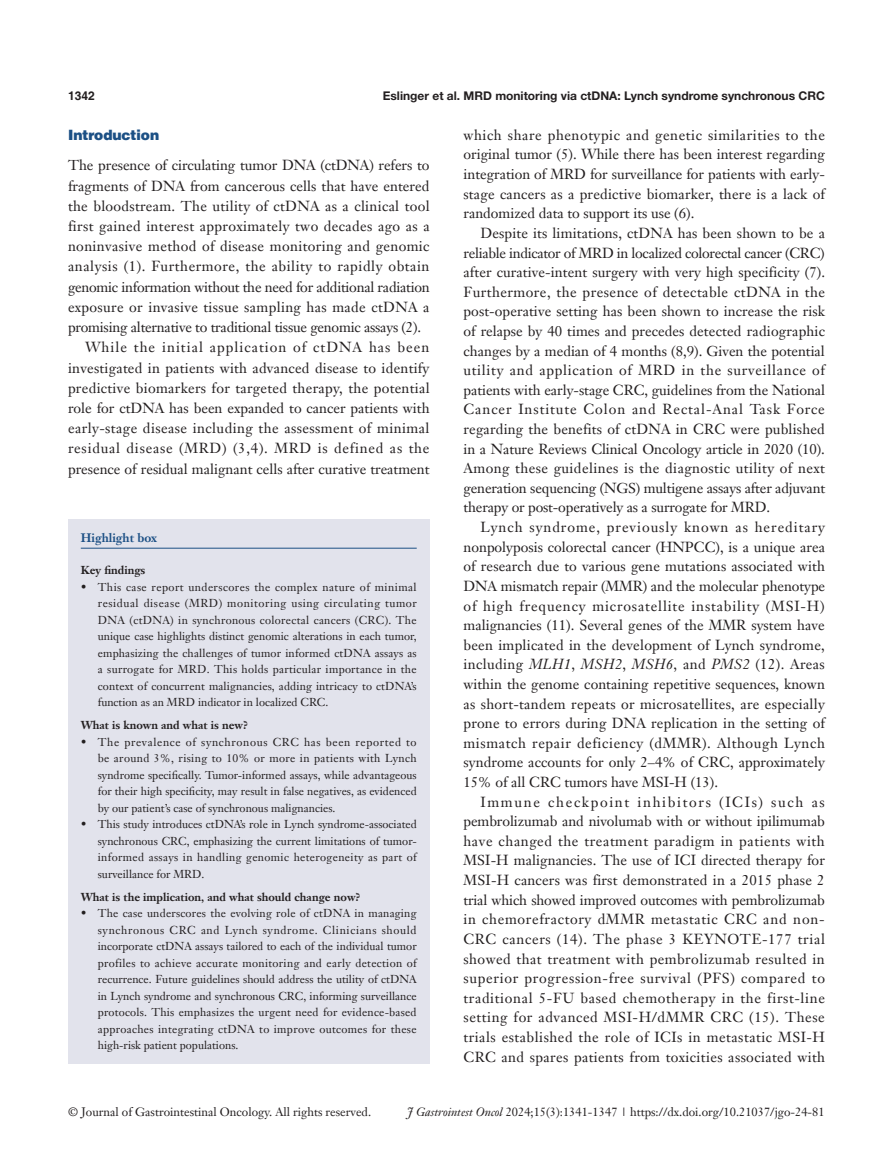
<style>
.page{position:relative;width:893px;height:1170px;background:#fff}
.page>*{position:absolute;margin:0;border:0;box-sizing:border-box;transform-origin:0 0}
.t1{font:14.25px/19.6px "Janson Text LT";color:#231f20;text-align:justify}
._1ji-zhengti{font:900 14.25px "Helvetica";color:#1c5085}
.t2{font:12px "Janson Text LT";color:#231f20}
.t3{font:700 12px "Helvetica Neue LT Pro";color:#231f20}
.Cite{font:700 12px "Janson Text LT";color:#1c5085}
.t4{font:700 12px "Helvetica";color:#231f20}
.box-zhengwen{font:11.25px/16.5px "Janson Text LT";color:#231f20;text-align:justify}
.box-biaoti-1_5mm{font:700 11.25px "Janson Text LT";color:#231f20}
.box-biaoti{font:700 11.25px "Janson Text LT";color:#231f20}
.s1{font-style:italic}
</style>
<div class="page">
<div style="left:68px;top:518px;width:361px;height:545px;background:#e2e3ec"></div>
<hr style="left:81px;top:547px;width:336px;height:1px;background:#1c5085">
<p class="t4" style="left:68px;top:88px;width:28px">1342</p>
<p class="t3" style="left:383px;top:88px;width:444px">Eslinger et al. MRD monitoring via ctDNA: Lynch syndrome synchronous CRC</p>
<p class="_1ji-zhengti" style="left:68px;top:126px;width:93px">Introduction</p>
<p class="t1" style="left:68px;top:155px;width:363px;line-height:20.2px">The presence of circulating tumor DNA (ctDNA) refers to fragments of DNA from cancerous cells that have entered the bloodstream. The utility of ctDNA as a clinical tool first gained interest approximately two decades ago as a noninvasive method of disease monitoring and genomic analysis (1). Furthermore, the ability to rapidly obtain genomic information without the need for additional radiation exposure or invasive tissue sampling has made ctDNA a promising alternative to traditional tissue genomic assays (2).</p>
<p class="t1" style="left:68px;top:337px;width:363px;line-height:20.2px;text-indent:17px">While the initial application of ctDNA has been investigated in patients with advanced disease to identify predictive biomarkers for targeted therapy, the potential role for ctDNA has been expanded to cancer patients with early-stage disease including the assessment of minimal residual disease (MRD) (3,4). MRD is defined as the presence of residual malignant cells after curative treatment</p>
<p class="Cite" style="left:81px;top:530px;width:78px">Highlight box</p>
<p class="box-biaoti" style="left:81px;top:563px;width:66px">Key findings</p>
<p class="box-zhengwen" style="left:98px;top:578px;width:321px;text-indent:-17px">• This case report underscores the complex nature of minimal residual disease (MRD) monitoring using circulating tumor DNA (ctDNA) in synchronous colorectal cancers (CRC). The unique case highlights distinct genomic alterations in each tumor, emphasizing the challenges of tumor informed ctDNA assays as a surrogate for MRD. This holds particular importance in the context of concurrent malignancies, adding intricacy to ctDNA’s function as an MRD indicator in localized CRC.</p>
<p class="box-biaoti-1_5mm" style="left:81px;top:718px;width:169px">What is known and what is new?</p>
<p class="box-zhengwen" style="left:98px;top:733px;width:320px;text-indent:-17px">• The prevalence of synchronous CRC has been reported to be around 3%, rising to 10% or more in patients with Lynch syndrome specifically. Tumor-informed assays, while advantageous for their high specificity, may result in false negatives, as evidenced by our patient’s case of synchronous malignancies.</p>
<p class="box-zhengwen" style="left:98px;top:816px;width:321px;text-indent:-17px">• This study introduces ctDNA’s role in Lynch syndrome-associated synchronous CRC, emphasizing the current limitations of tumor&shy;informed assays in handling genomic heterogeneity as part of surveillance for MRD.</p>
<p class="box-biaoti-1_5mm" style="left:81px;top:889px;width:281px">What is the implication, and what should change now?</p>
<p class="box-zhengwen" style="left:98px;top:904px;width:320px;text-indent:-17px">• The case underscores the evolving role of ctDNA in managing synchronous CRC and Lynch syndrome. Clinicians should incorporate ctDNA assays tailored to each of the individual tumor profiles to achieve accurate monitoring and early detection of recurrence. Future guidelines should address the utility of ctDNA in Lynch syndrome and synchronous CRC, informing surveillance protocols. This emphasizes the urgent need for evidence-based approaches integrating ctDNA to improve outcomes for these high-risk patient populations.</p>
<p class="t1" style="left:463px;top:125px;width:363px">which share phenotypic and genetic similarities to the original tumor (5). While there has been interest regarding integration of MRD for surveillance for patients with early&shy;stage cancers as a predictive biomarker, there is a lack of randomized data to support its use (6).</p>
<p class="t1" style="left:463px;top:223px;width:363px;text-indent:17px">Despite its limitations, ctDNA has been shown to be a reliable indicator of MRD in localized colorectal cancer (CRC) after curative-intent surgery with very high specificity (7).<br>Furthermore, the presence of detectable ctDNA in the post-operative setting has been shown to increase the risk of relapse by 40 times and precedes detected radiographic changes by a median of 4 months (8,9). Given the potential utility and application of MRD in the surveillance of patients with early-stage CRC, guidelines from the National Cancer Institute Colon and Rectal-Anal Task Force regarding the benefits of ctDNA in CRC were published in a Nature Reviews Clinical Oncology article in 2020 (10).<br>Among these guidelines is the diagnostic utility of next generation sequencing (NGS) multigene assays after adjuvant therapy or post-operatively as a surrogate for MRD.</p>
<p class="t1" style="left:463px;top:517px;width:363px;text-indent:17px">Lynch syndrome, previously known as hereditary nonpolyposis colorectal cancer (HNPCC), is a unique area of research due to various gene mutations associated with DNA mismatch repair (MMR) and the molecular phenotype of high frequency microsatellite instability (MSI-H) malignancies (11). Several genes of the MMR system have been implicated in the development of Lynch syndrome, including <span class="s1">MLH1</span>, <span class="s1">MSH2</span>, <span class="s1">MSH6</span>, and <span class="s1">PMS2</span> (12). Areas within the genome containing repetitive sequences, known as short-tandem repeats or microsatellites, are especially prone to errors during DNA replication in the setting of mismatch repair deficiency (dMMR). Although Lynch syndrome accounts for only 2–4% of CRC, approximately 15% of all CRC tumors have MSI-H (13).</p>
<p class="t1" style="left:463px;top:791px;width:363px;text-indent:17px">Immune checkpoint inhibitors (ICIs) such as pembrolizumab and nivolumab with or without ipilimumab have changed the treatment paradigm in patients with MSI-H malignancies. The use of ICI directed therapy for MSI-H cancers was first demonstrated in a 2015 phase 2 trial which showed improved outcomes with pembrolizumab in chemorefractory dMMR metastatic CRC and non-CRC cancers (14). The phase 3 KEYNOTE-177 trial showed that treatment with pembrolizumab resulted in superior progression-free survival (PFS) compared to traditional 5-FU based chemotherapy in the first-line setting for advanced MSI-H/dMMR CRC (15). These trials established the role of ICIs in metastatic MSI-H CRC and spares patients from toxicities associated with</p>
<p class="t2" style="left:68px;top:1104px;width:304px">© Journal of Gastrointestinal Oncology. All rights reserved.</p>
<p class="t2" style="left:407px;top:1104px;width:419px"><span class="s1">J Gastrointest Oncol</span> 2024;15(3):1341-1347 | https://dx.doi.org/10.21037/jgo-24-81</p>
</div>
